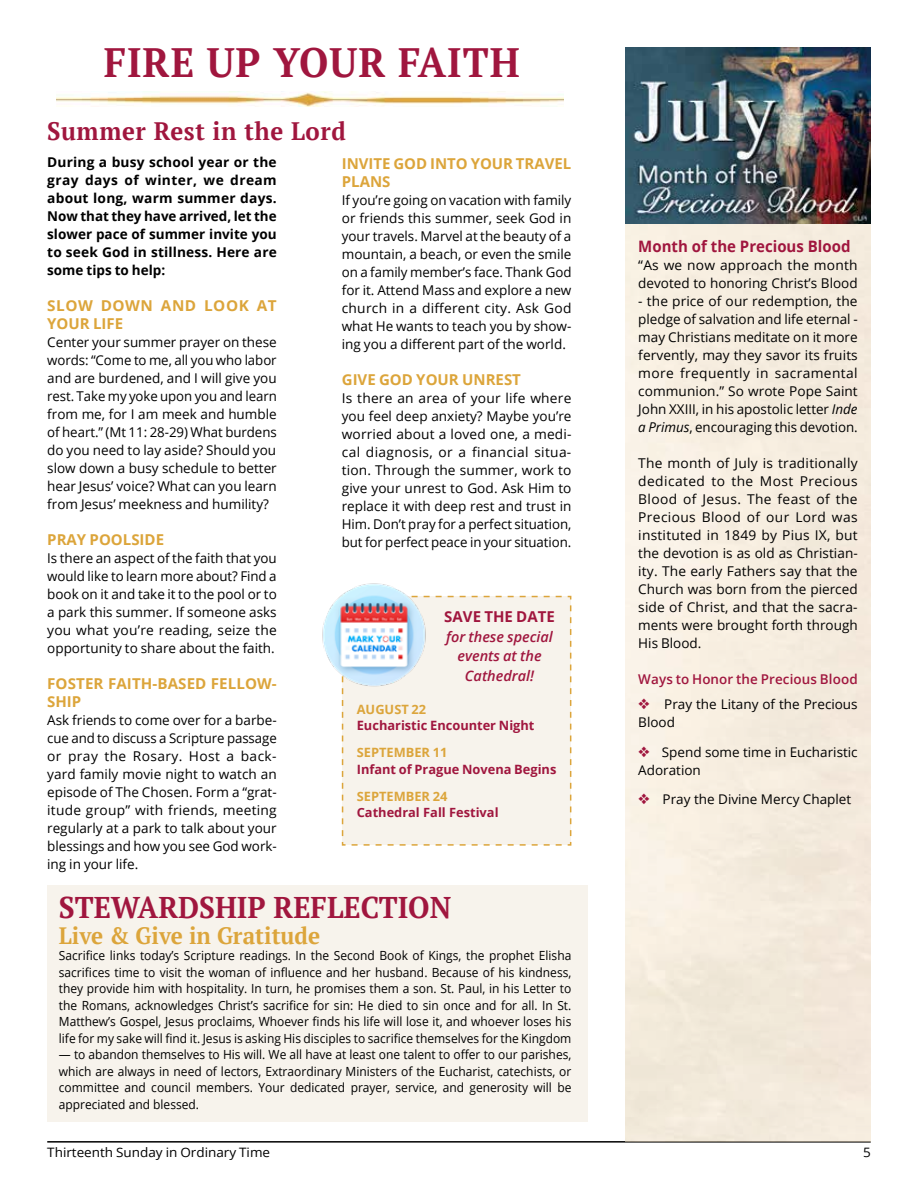
<style>
.page{position:relative;width:918px;height:1188px;background:#fff}
.page>*{position:absolute;margin:0;border:0;box-sizing:border-box;transform-origin:0 0}
.t1{font:700 40.95px "PT Serif";letter-spacing:.025em;color:#a0163e;scale:.95 1}
.t2{font:700 30px "PT Serif";color:#a0163e;scale:.95 1}
.t3{font:700 25.2px "PT Serif";letter-spacing:.025em;color:#a0163e;scale:.95 1}
.t4{font:700 23.7px "PT Serif";color:#dca53b;scale:.95 1}
.t5{font:700 15.75px "Open Sans";color:#a0163e;scale:.95 1}
.t6{font:700 15px/18px "Open Sans";color:#dca53b}
.t7{font:700 15px/18px "Open Sans";letter-spacing:.035em;color:#dca53b}
.t8{font:700 15px "Open Sans";color:#a0163e}
.t9{font:italic 600 14.4px/19.5px "Open Sans";color:#a0163e;text-align:center}
.t10{font:13.5px/18px "Open Sans";color:#000;text-align:justify}
.t11{font:700 13.5px/18px "Open Sans";letter-spacing:.005em;color:#000;text-align:justify}
.t12{font:600 13.5px "Open Sans";letter-spacing:.01em;color:#a0163e}
.t13{font:13.35px/18px "Open Sans";color:#000}
.t14{font:700 12.9px "Open Sans";color:#a0163e}
.t15{font:12.9px "Open Sans";color:#000;scale:1.04 1}
.t16{font:700 12.9px "Open Sans";color:#dca53b}
.t17{font:700 12.75px "Open Sans";color:#a0163e}
.t18{font:12.6px/16.5px "Open Sans";color:#000;text-align:justify;scale:.95 1}
.s1{font-style:italic}
.s2{color:#a0163e}
</style>
<div class="page">
<hr style="left:47px;top:1141px;width:824px;height:2px;background:#000">
<img style="left:625px;top:223px;width:246px;height:918px">
<img style="left:56px;top:91px;width:507px;height:15px">
<div style="left:47px;top:885px;width:541px;height:236px;background:#f7f3ec"></div>
<img style="left:625px;top:47px;width:246px;height:176px">
<div style="left:341px;top:595px;width:231px;height:251px;background:#f7f3ec"></div>
<img style="left:322px;top:583px;width:121px;height:106px">
<h1 class="t1" style="left:104px;top:36px;width:439px">FIRE UP YOUR FAITH</h1>
<h3 class="t3" style="left:47px;top:114px;width:316px">Summer Rest in the Lord</h3>
<p class="t11" style="left:47px;top:153px;width:231px">During a busy school year or the gray days of winter, we dream about long, warm summer days.<br>Now that they have arrived, let the slower pace of summer invite you to seek God in stillness. Here are some tips to help:</p>
<p class="t7" style="left:47px;top:297px;width:231px">SLOW DOWN AND LOOK AT<br>YOUR LIFE</p>
<p class="t10" style="left:47px;top:333px;width:231px">Center your summer prayer on these words: “Come to me, all you who labor and are burdened, and I will give you rest. Take my yoke upon you and learn from me, for I am meek and humble of heart.” (Mt 11: 28-29) What burdens do you need to lay aside? Should you slow down a busy schedule to better hear Jesus’ voice? What can you learn from Jesus’ meekness and humility?</p>
<p class="t6" style="left:47px;top:531px;width:118px">PRAY POOLSIDE</p>
<p class="t10" style="left:47px;top:549px;width:231px">Is there an aspect of the faith that you would like to learn more about? Find a book on it and take it to the pool or to a park this summer. If someone asks you what you’re reading, seize the opportunity to share about the faith.</p>
<p class="t6" style="left:47px;top:675px;width:231px">FOSTER FAITH-BASED FELLOW-<br>SHIP</p>
<p class="t10" style="left:47px;top:711px;width:231px">Ask friends to come over for a barbe&shy;cue and to discuss a Scripture passage or pray the Rosary. Host a back&shy;yard family movie night to watch an episode of The Chosen. Form a “grat&shy;itude group” with friends, meeting regularly at a park to talk about your blessings and how you see God work&shy;ing in your life.</p>
<p class="t6" style="left:342px;top:154px;width:231px">INVITE GOD INTO YOUR TRAVEL<br>PLANS</p>
<p class="t10" style="left:342px;top:190px;width:231px">If you’re going on vacation with family or friends this summer, seek God in your travels. Marvel at the beauty of a mountain, a beach, or even the smile on a family member’s face. Thank God for it. Attend Mass and explore a new church in a different city. Ask God what He wants to teach you by show&shy;ing you a different part of the world.</p>
<p class="t6" style="left:342px;top:370px;width:181px">GIVE GOD YOUR UNREST</p>
<p class="t10" style="left:342px;top:388px;width:231px">Is there an area of your life where you feel deep anxiety? Maybe you’re worried about a loved one, a medi&shy;cal diagnosis, or a financial situa&shy;tion. Through the summer, work to give your unrest to God. Ask Him to replace it with deep rest and trust in Him. Don’t pray for a perfect situation, but for perfect peace in your situation.</p>
<p class="t8" style="left:444px;top:606px;width:112px">SAVE THE DATE</p>
<p class="t9" style="left:446px;top:626px;width:108px">for these special events at the<br>Cathedral!</p>
<p class="t16" style="left:357px;top:700px;width:71px">AUGUST 22</p>
<p class="t14" style="left:357px;top:716px;width:179px">Eucharistic Encounter Night</p>
<p class="t16" style="left:357px;top:743px;width:92px">SEPTEMBER 11</p>
<p class="t14" style="left:357px;top:760px;width:201px">Infant of Prague Novena Begins</p>
<p class="t16" style="left:357px;top:787px;width:92px">SEPTEMBER 24</p>
<p class="t17" style="left:357px;top:804px;width:143px">Cathedral Fall Festival</p>
<h2 class="t2" style="left:59px;top:888px;width:415px">STEWARDSHIP REFLECTION</h2>
<h3 class="t4" style="left:59px;top:920px;width:277px">Live &amp; Give in Gratitude</h3>
<p class="t18" style="left:59px;top:947px;width:541px">Sacrifice links today’s Scripture readings. In the Second Book of Kings, the prophet Elisha sacrifices time to visit the woman of influence and her husband. Because of his kindness, they provide him with hospitality. In turn, he promises them a son. St. Paul, in his Letter to the Romans, acknowledges Christ’s sacrifice for sin: He died to sin once and for all. In St.<br>Matthew’s Gospel, Jesus proclaims, Whoever finds his life will lose it, and whoever loses his life for my sake will find it. Jesus is asking His disciples to sacrifice themselves for the Kingdom</p>
<p class="t18" style="left:59px;top:1046px;width:541px">— to abandon themselves to His will. We all have at least one talent to offer to our parishes, which are always in need of lectors, Extraordinary Ministers of the Eucharist, catechists, or committee and council members. Your dedicated prayer, service, and generosity will be appreciated and blessed.</p>
<p class="t5" style="left:638px;top:235px;width:225px">Month of the Precious Blood</p>
<p class="t10" style="left:638px;top:255px;width:221px">“As we now approach the month devoted to honoring Christ’s Blood</p>
<p class="t10" style="left:638px;top:291px;width:221px">- the price of our redemption, the pledge of salvation and life eternal - may Christians meditate on it more fervently, may they savor its fruits more frequently in sacramental communion.” So wrote Pope Saint John XXIII, in his apostolic letter <span class="s1">Inde a Primus</span>, encouraging this devotion.</p>
<p class="t10" style="left:638px;top:453px;width:221px">The month of July is traditionally dedicated to the Most Precious Blood of Jesus. The feast of the Precious Blood of our Lord was instituted in 1849 by Pius IX, but the devotion is as old as Christian&shy;ity. The early Fathers say that the Church was born from the pierced side of Christ, and that the sacra&shy;ments were brought forth through His Blood.</p>
<p class="t12" style="left:638px;top:669px;width:221px">Ways to Honor the Precious Blood</p>
<p class="t13" style="left:638px;top:695px;width:221px"><span class="s2">❖</span> Pray the Litany of the Precious<br>Blood</p>
<p class="t13" style="left:638px;top:743px;width:221px"><span class="s2">❖</span> Spend some time in Eucharistic<br>Adoration</p>
<p class="t13" style="left:638px;top:789px;width:215px"><span class="s2">❖</span> Pray the Divine Mercy Chaplet</p>
<p class="t15" style="left:47px;top:1143px;width:216px">Thirteenth Sunday in Ordinary Time</p>
<p class="t15" style="left:863px;top:1143px;width:9px">5</p>
</div>
